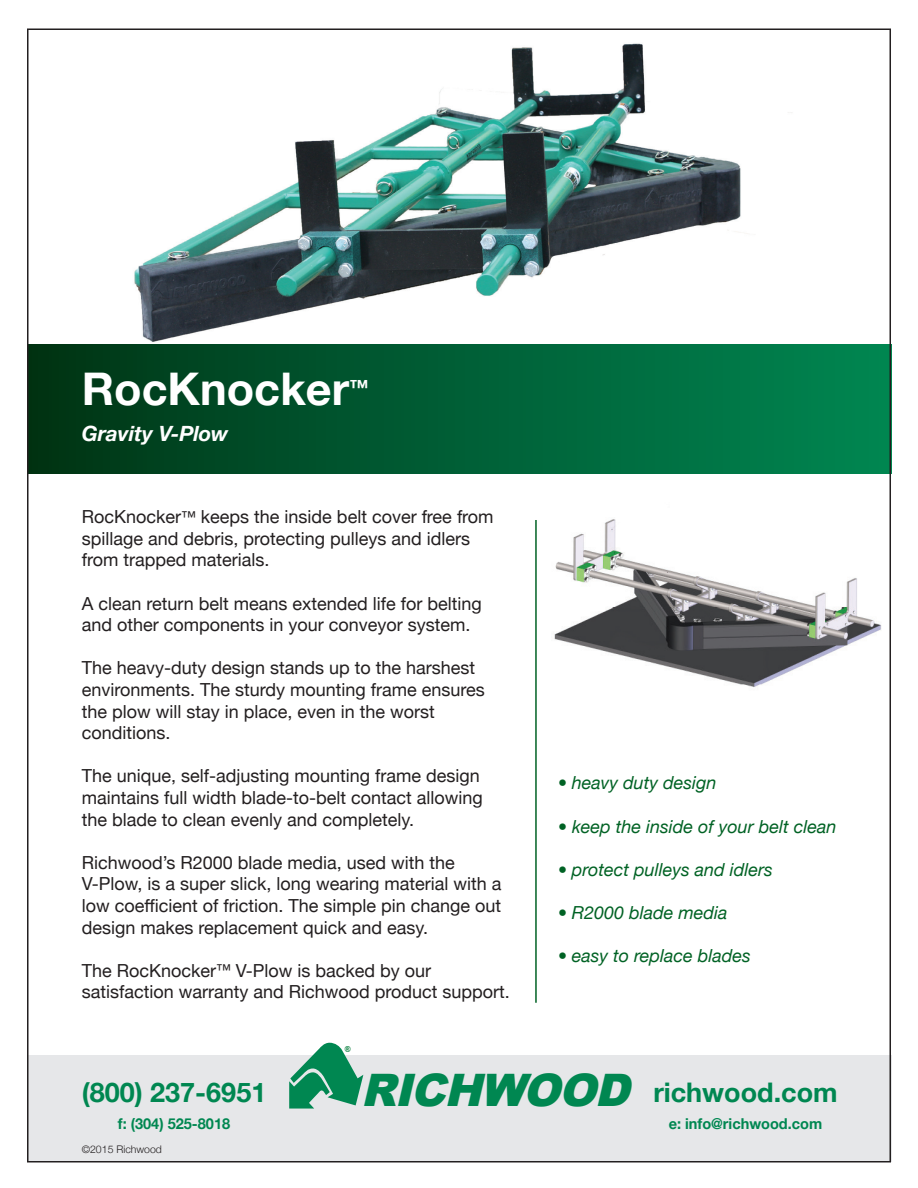
<style>
.page{position:relative;width:918px;height:1188px;background:#fff}
.page>*{position:absolute;margin:0;border:0;box-sizing:border-box;transform-origin:0 0}
.t1{font:700 45px "Helvetica Neue";color:#fff}
.t2{font:italic 900 44.85px "Arial";color:#008751}
.t3{font:700 27px "Helvetica Neue";color:#008751}
.t4{font:italic 700 21px "Helvetica Neue";color:#fff}
.t5{font:700 19.5px "Helvetica Neue";color:#fff}
.t6{font:18px/21.6px "Helvetica Neue";color:#231f20}
.t7{font:italic 18px "Helvetica Neue";color:#006224}
.t8{font:700 15px "Helvetica Neue";color:#008751}
.t9{font:300 10.5px "Helvetica Neue";color:#231f20}
.s1{font-size:15px}
</style>
<div class="page">
<img style="left:488px;top:473px;width:404px;height:214px">
<div style="left:28px;top:1055px;width:864px;height:107px;background:#e6e7e9"></div>
<div style="left:28px;top:344px;width:864px;height:129px;background:linear-gradient(to right,#003516,#008653)"></div>
<hr style="left:535px;top:520px;width:2px;height:483px;background:#006224">
<img style="left:134px;top:43px;width:658px;height:299px">
<svg style="left:289px;top:1043px;width:74px;height:66px"></svg>
<p class="t1" style="left:82px;top:353px;width:269px">RocKnocker</p>
<p class="t5" style="left:349px;top:372px;width:21px">™</p>
<p class="t4" style="left:82px;top:417px;width:148px">Gravity V-Plow</p>
<p class="t6" style="left:82px;top:507px;width:413px">RocKnocker<span class="s1">™</span> keeps the inside belt cover free from spillage and debris, protecting pulleys and idlers</p>
<p class="t6" style="left:82px;top:550px;width:189px">from trapped materials.</p>
<p class="t6" style="left:82px;top:593px;width:402px">A clean return belt means extended life for belting and other components in your conveyor system.</p>
<p class="t6" style="left:82px;top:658px;width:405px">The heavy-duty design stands up to the harshest environments. The sturdy mounting frame ensures the plow will stay in place, even in the worst conditions.</p>
<p class="t6" style="left:82px;top:766px;width:403px">The unique, self-adjusting mounting frame design maintains full width blade-to-belt contact allowing the blade to clean evenly and completely.</p>
<p class="t6" style="left:82px;top:853px;width:421px">Richwood’s R2000 blade media, used with the V-Plow, is a super slick, long wearing material with a low coefficient of friction. The simple pin change out design makes replacement quick and easy.</p>
<p class="t6" style="left:82px;top:961px;width:430px">The RocKnocker<span class="s1">™</span> V-Plow is backed by our satisfaction warranty and Richwood product support.</p>
<p class="t7" style="left:558px;top:770px;width:160px">• heavy duty design</p>
<p class="t7" style="left:558px;top:813px;width:280px">• keep the inside of your belt clean</p>
<p class="t7" style="left:558px;top:856px;width:216px">• protect pulleys and idlers</p>
<p class="t7" style="left:558px;top:900px;width:171px">• R2000 blade media</p>
<p class="t7" style="left:558px;top:943px;width:194px">• easy to replace blades</p>
<p class="t3" style="left:82px;top:1071px;width:186px">(800) 237-6951</p>
<p class="t8" style="left:118px;top:1112px;width:114px">f: (304) 525-8018</p>
<p class="t9" style="left:82px;top:1141px;width:82px">©2015 Richwood</p>
<p class="t2" style="left:361px;top:1057px;width:284px">RICHWOOD</p>
<p class="t3" style="left:653px;top:1071px;width:186px">richwood.com</p>
<p class="t8" style="left:669px;top:1112px;width:155px">e: info@richwood.com</p>
</div>
